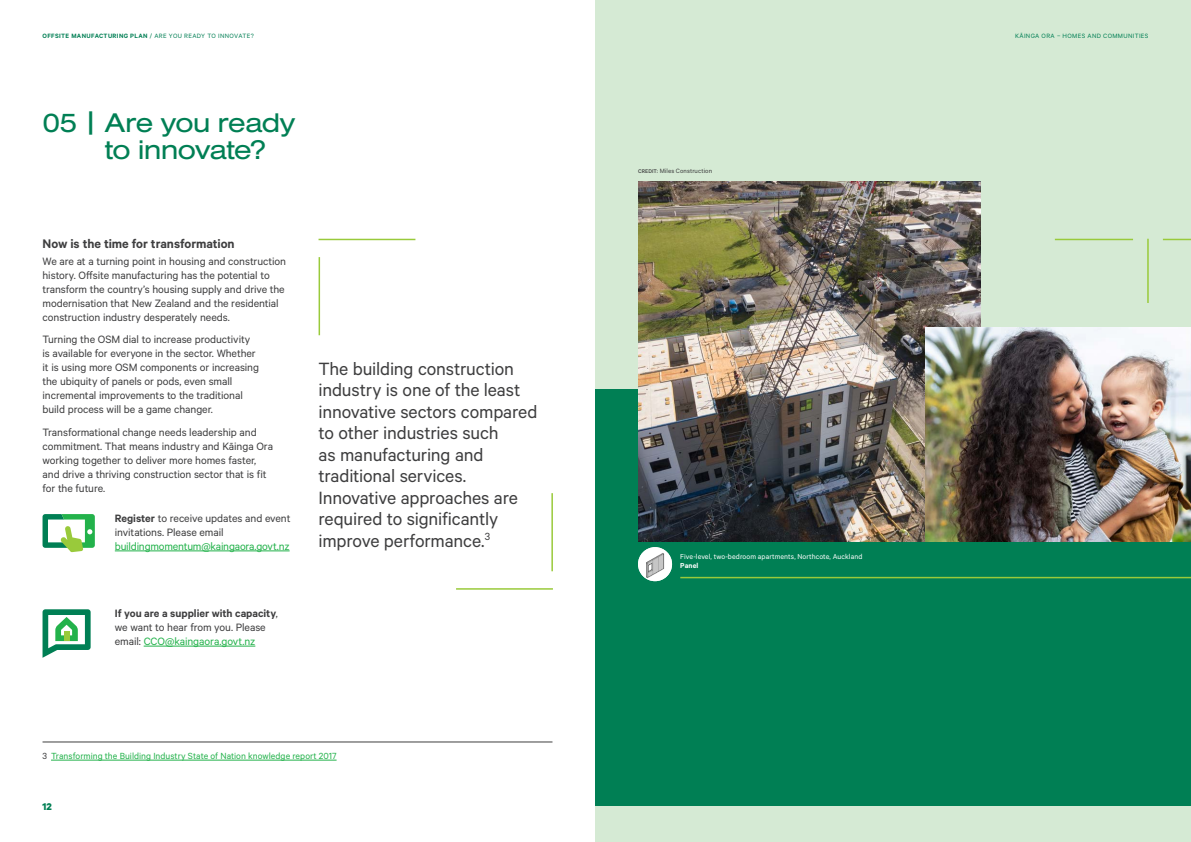
<style>
.page{position:relative;width:1191px;height:842px;background:#fff}
.page>*{position:absolute;margin:0;border:0;box-sizing:border-box;transform-origin:0 0}
.Main_2{font:28px/26.4px "Nimbus San Ext";letter-spacing:-.035em;color:#007f54}
.Pullquote_2{font:20px/21.5px "Calibre";letter-spacing:-.01em;color:#3e3e3f}
.Subhead_1{font:600 14px "Calibre";letter-spacing:-.005em;color:#3e3e3f}
.BODY{font:12px/14px "Calibre";letter-spacing:-.005em;color:#3e3e3f}
.BULLET{font:12px/14px "Calibre";letter-spacing:-.01em;color:#3e3e3f}
.t1{font:700 11px "Calibre";color:#007f54}
.Footnote_note{font:10px "Calibre";color:#23b24b}
.t2{font:8px "Calibre";letter-spacing:.01em;color:#fff}
.t3{font:600 8px "Calibre";letter-spacing:.01em;color:#fff}
.t4{font:7px "Calibre";letter-spacing:.05em;color:#007f54}
.t5{font:600 7px "Calibre";letter-spacing:.05em;color:#007f54}
.t6{font:7px "Calibre";letter-spacing:.015em;color:#3e3e3f}
.s1{font-weight:400}
.s2{font-weight:600}
.s3{color:#23b24b}
.s4{color:#3e3e3f}
.s5{font-weight:500;font-size:6px}
</style>
<div class="page">
<div style="left:595px;top:0;width:596px;height:842px;background:#d5ead4"></div>
<hr style="left:318px;top:239px;width:97px;height:1px;background:#99ca3b">
<hr style="left:318px;top:257px;width:2px;height:78px;background:#99ca3b">
<hr style="left:456px;top:588px;width:97px;height:2px;background:#99ca3b">
<hr style="left:551px;top:493px;width:2px;height:78px;background:#99ca3b">
<div style="left:595px;top:389px;width:596px;height:416px;background:#007f54"></div>
<img style="left:638px;top:182px;width:342px;height:360px">
<img style="left:925px;top:328px;width:266px;height:214px">
<svg style="left:1162px;top:239px;width:29px;height:1px"></svg>
<hr style="left:1147px;top:239px;width:1px;height:64px;background:#99ca3b">
<hr style="left:1054px;top:239px;width:79px;height:1px;background:#99ca3b">
<svg style="left:43px;top:514px;width:52px;height:38px"></svg>
<hr style="left:115px;top:551px;width:175px;height:1px;background:#23b24b">
<svg style="left:43px;top:609px;width:48px;height:49px"></svg>
<hr style="left:43px;top:742px;width:509px;height:1px;background:#3e3e3f">
<hr style="left:51px;top:760px;width:285px;height:1px;background:#23b24b">
<hr style="left:144px;top:646px;width:111px;height:1px;background:#23b24b">
<hr style="left:680px;top:577px;width:511px;height:1px;background:#99ca3b">
<img style="left:638px;top:547px;width:34px;height:34px;border-radius:17px">
<p class="t5" style="left:43px;top:31px;width:132px">OFFSITE MANUFACTURING PLAN <span class="s1">/ Are you</span></p>
<p class="t4" style="left:184px;top:31px;width:6px">ready</p>
<p class="t4" style="left:207px;top:31px;width:16px">to innovate</p>
<p class="t4" style="left:251px;top:31px;width:5px">?</p>
<p class="Main_2" style="left:105px;top:108px;width:193px;text-indent:-62px">05 | Are you ready to innovate?</p>
<p class="Subhead_1" style="left:43px;top:235px;width:194px">Now is the time for transformation</p>
<p class="BODY" style="left:43px;top:253px;width:245px">We are at a turning point in housing and construction history. Offsite manufacturing has the potential to transform the country’s housing supply and drive the modernisation that New Zealand and the residential construction industry desperately needs.</p>
<p class="BODY" style="left:43px;top:332px;width:218px">Turning the OSM dial to increase productivity is available for everyone in the sector. Whether it is using more OSM components or increasing the ubiquity of panels or pods, even small incremental improvements to the traditional build process will be a game changer.</p>
<p class="BODY" style="left:43px;top:424px;width:232px">Transformational change needs leadership and commitment. That means industry and Kāinga Ora working together to deliver more homes faster, and drive a thriving construction sector that is fit for the future.</p>
<p class="BULLET" style="left:115px;top:511px;width:177px"><span class="s2">Register</span> to receive updates and event invitations. Please email <span class="s3">buildingmomentum@kaingaora.govt.nz</span></p>
<p class="BULLET" style="left:115px;top:606px;width:164px"><span class="s2">If you are a supplier with capacity</span>, we want to hear from you. Please email: <span class="s3">CCO@kaingaora.govt.nz</span></p>
<p class="Pullquote_2" style="left:318px;top:357px;width:220px">The building construction industry is one of the least innovative sectors compared to other industries such<br>as manufacturing and traditional services.<br>Innovative approaches are required to significantly improve performance.<sup>3</sup></p>
<p class="Footnote_note" style="left:43px;top:750px;width:295px"><span class="s4">3</span> Transforming the Building Industry State of Nation knowledge report 2017</p>
<p class="t1" style="left:43px;top:800px;width:11px">12</p>
<p class="t6" style="left:638px;top:167px;width:76px"><span class="s5">CREDIT:</span> Miles Construction</p>
<p class="t2" style="left:680px;top:552px;width:184px">Five-level, two-bedroom apartments, Northcote, Auckland</p>
<p class="t3" style="left:680px;top:561px;width:20px">Panel</p>
<p class="t4" style="left:1015px;top:31px;width:135px">KĀINGA ORA – HOMES AND COMMUNITIES</p>
</div>
